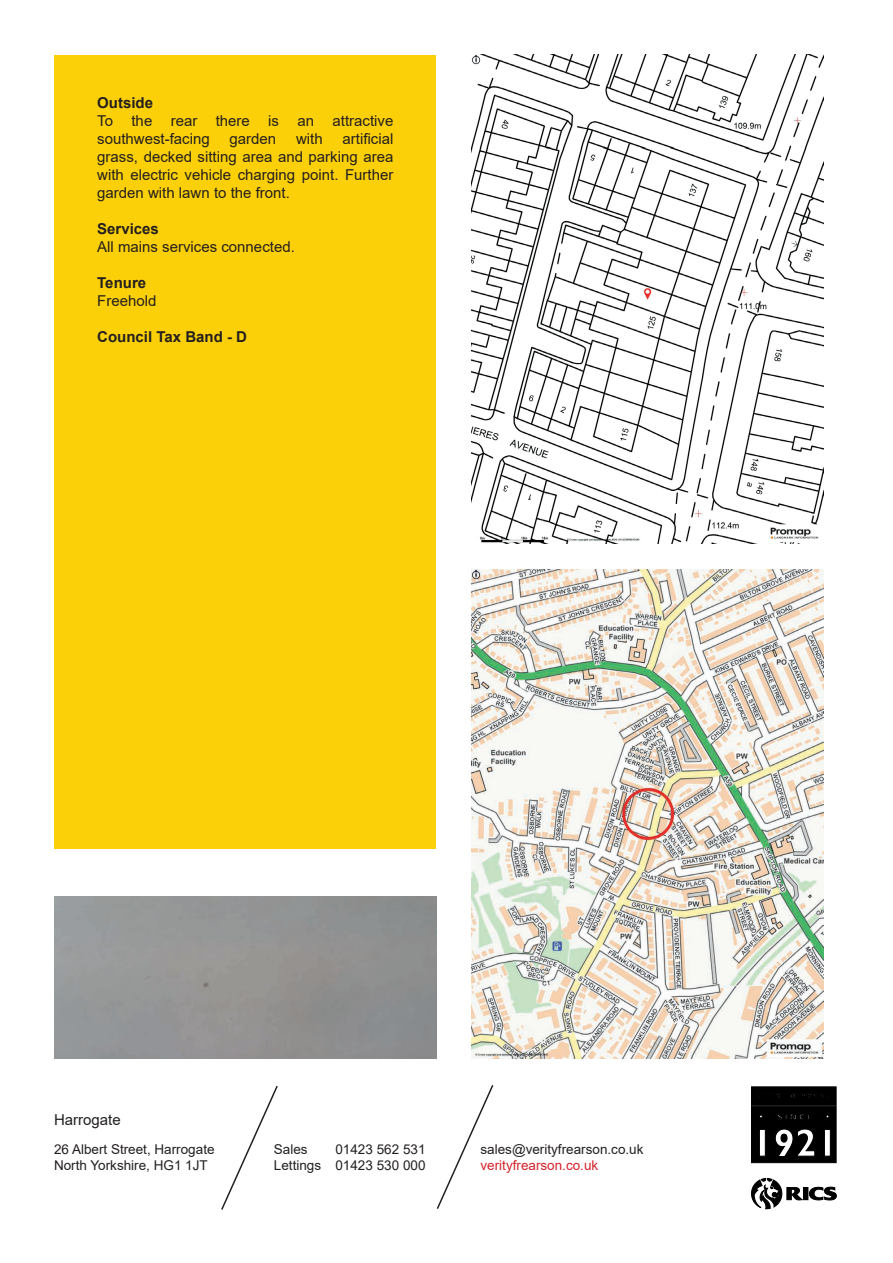
<style>
.page{position:relative;width:893px;height:1263px;background:#fff}
.page>*{position:absolute;margin:0;border:0;box-sizing:border-box;transform-origin:0 0}
.t1{font:15px/18px "Arial";color:#231f20}
.t2{font:700 15px "Arial";color:#231f20}
.t3{font:13.5px/16.2px "Arial";color:#231f20}
.t4{font:13.5px "Arial";color:#d1232a}
</style>
<div class="page">
<div style="left:55px;top:55px;width:381px;height:793px;background:#fcd008"></div>
<img style="left:472px;top:54px;width:352px;height:489px">
<img style="left:472px;top:570px;width:352px;height:489px">
<svg style="left:221px;top:1085px;width:57px;height:125px"></svg>
<svg style="left:436px;top:1085px;width:58px;height:124px"></svg>
<svg style="left:751px;top:1086px;width:86px;height:77px;background:#1d1d1e"></svg>
<svg style="left:809px;top:1186px;width:28px;height:15px"></svg>
<div style="left:803px;top:1187px;width:5px;height:13px;background:#000001"></div>
<svg style="left:751px;top:1178px;width:52px;height:31px"></svg>
<p class="t2" style="left:97px;top:92px;width:57px">Outside</p>
<p class="t1" style="left:97px;top:112px;width:298px">To the rear there is an attractive southwest-facing</p>
<p class="t1" style="left:97px;top:130px;width:298px;text-align:justify;text-indent:245px">artificial grass, decked sitting area and parking area with electric vehicle charging point. Further garden with lawn to the front.</p>
<p class="t2" style="left:97px;top:218px;width:63px">Services</p>
<p class="t1" style="left:97px;top:238px;width:199px">All mains services connected.</p>
<p class="t2" style="left:97px;top:272px;width:50px">Tenure</p>
<p class="t1" style="left:97px;top:292px;width:61px">Freehold</p>
<p class="t2" style="left:97px;top:326px;width:151px">Council Tax Band - D</p>
<p class="t1" style="left:230px;top:130px;width:48px">garden</p>
<p class="t1" style="left:296px;top:130px;width:28px">with</p>
<p class="t1" style="left:54px;top:1111px;width:68px">Harrogate</p>
<p class="t3" style="left:54px;top:1141px;width:162px">26 Albert Street, Harrogate<br>North Yorkshire, HG1 1JT</p>
<p class="t3" style="left:274px;top:1141px;width:35px">Sales</p>
<p class="t3" style="left:274px;top:1141px;width:153px;text-align:right">01423 562 531<br>Lettings 01423 530 000</p>
<p class="t3" style="left:480px;top:1141px;width:164px">sales@verityfrearson.co.uk</p>
<p class="t4" style="left:480px;top:1156px;width:119px">verityfrearson.co.uk</p>
</div>
